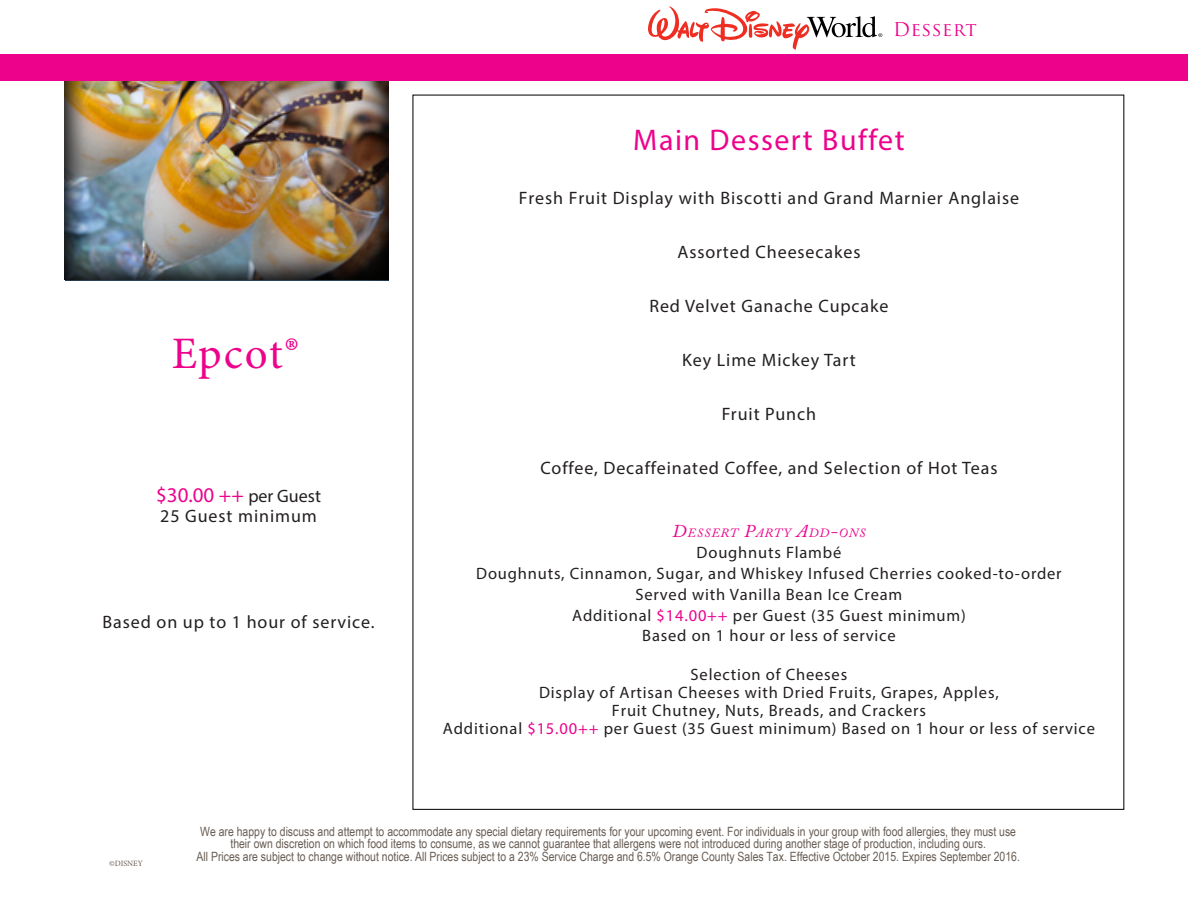
<style>
.page{position:relative;width:1188px;height:918px;background:#fff}
.page>*{position:absolute;margin:0;border:0;box-sizing:border-box;transform-origin:0 0}
.t1{font:45px "Minion Pro";letter-spacing:.035em;color:#ed028c}
.t2{font:30px "Myriad Pro";letter-spacing:.05em;color:#ed028c}
.t3{font:21px "Myriad Pro";color:#ed028c}
.t4{font:18.6px "Trajan Pro";letter-spacing:.035em;color:#ed028c}
.t5{font:18px "Myriad Pro";letter-spacing:.05em;color:#231f20}
.t6{font:16.5px/20.7px "Myriad Pro";letter-spacing:.05em;color:#231f20;text-align:center}
.t7{font:12.75px/12.8px "Arial Narrow";color:#685d54;text-align:center}
.t8{font:italic 12.6px "Adobe Caslon Pro";letter-spacing:.08em;color:#ed028c}
.t9{font:8.1px "Minion Pro";letter-spacing:-.01em;color:#685d54}
.s1{font-size:18px;color:#231f20}
.s2{font-size:18px}
.s3{color:#ed028c}
</style>
<div class="page">
<svg style="left:648px;top:6px;width:234px;height:44px"></svg>
<div style="left:63px;top:64px;width:326px;height:218px;background:#231f20;opacity:.75"></div>
<div style="left:0;top:54px;width:1188px;height:27px;background:#ed028c"></div>
<p class="t4" style="left:893px;top:18px;width:85px">Dessert</p>
<p class="t2" style="left:633px;top:121px;width:273px">Main Dessert Buffet</p>
<p class="t1" style="left:172px;top:323px;width:129px">Epcot®</p>
<p class="t3" style="left:156px;top:482px;width:166px">$30.00 ++ <span class="s1">per Guest</span></p>
<p class="t5" style="left:160px;top:505px;width:158px">25 Guest minimum</p>
<p class="t5" style="left:103px;top:611px;width:273px">Based on up to 1 hour of service.</p>
<p class="t5" style="left:519px;top:187px;width:502px">Fresh Fruit Display with Biscotti and Grand Marnier Anglaise</p>
<p class="t5" style="left:677px;top:241px;width:185px">Assorted Cheesecakes</p>
<p class="t5" style="left:649px;top:295px;width:241px">Red Velvet Ganache Cupcake</p>
<p class="t5" style="left:682px;top:349px;width:175px">Key Lime Mickey Tart</p>
<p class="t5" style="left:722px;top:403px;width:96px">Fruit Punch</p>
<p class="t5" style="left:540px;top:457px;width:459px">Coffee, Decaffeinated Coffee, and Selection of Hot Teas</p>
<p class="t8" style="left:672px;top:525px;width:195px"><span class="s2">D</span>ESSERT <span class="s2">P</span>ARTY <span class="s2">A</span>DD<span class="s2">-</span>ONS</p>
<p class="t6" style="left:476px;top:542px;width:587px">Doughnuts Flambé<br>Doughnuts, Cinnamon, Sugar, and Whiskey Infused Cherries cooked-to-order Served with Vanilla Bean Ice Cream<br>Additional <span class="s3">$14.00++</span> per Guest (35 Guest minimum)<br>Based on 1 hour or less of service</p>
<p class="t6" style="left:443px;top:665px;width:654px;line-height:18px">Selection of Cheeses<br>Display of Artisan Cheeses with Dried Fruits, Grapes, Apples,<br>Fruit Chutney, Nuts, Breads, and Crackers<br>Additional <span class="s3">$15.00++</span> per Guest (35 Guest minimum) Based on 1 hour or less of service</p>
<p class="t9" style="left:109px;top:858px;width:35px">©DISNEY</p>
<p class="t7" style="left:197px;top:824px;width:825px">We are happy to discuss and attempt to accommodate any special dietary requirements for your upcoming event. For individuals in your group with food allergies, they must use their own discretion on which food items to consume, as we cannot guarantee that allergens were not introduced during another stage of production, including ours.<br>All Prices are subject to change without notice. All Prices subject to a 23% Service Charge and 6.5% Orange County Sales Tax. Effective October 2015. Expires September 2016.</p>
</div>
